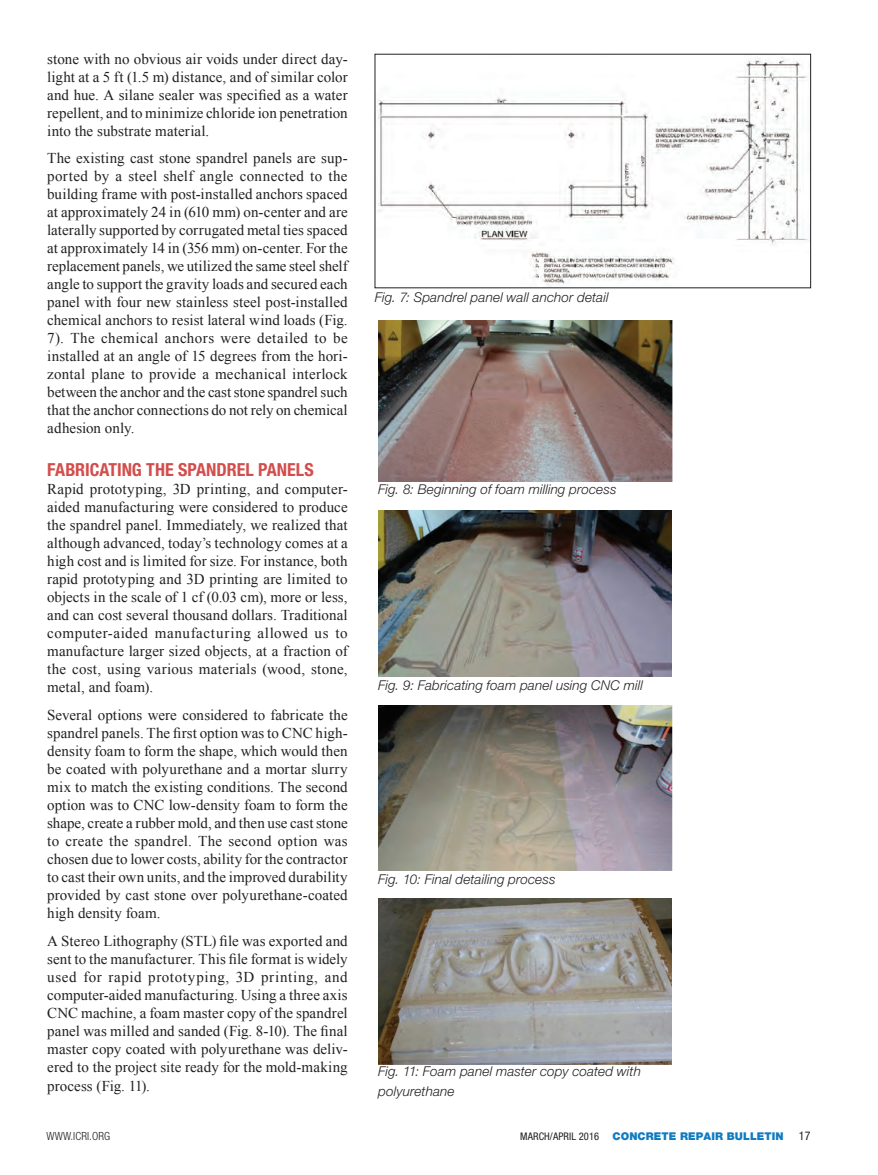
<style>
.page{position:relative;width:878px;height:1175px;background:#fff}
.page>*{position:absolute;margin:0;border:0;box-sizing:border-box;transform-origin:0 0}
.Body_text{font:700 condensed 18px "Helvetica Neue LT Std";color:#d24e4d}
.Body_text-2{font:15px/18px "Times New Roman";letter-spacing:.005em;color:#231f20;text-align:justify}
.Body_text-3{font:italic 300 13.5px/19.5px "Helvetica Neue LT Std";letter-spacing:.01em;color:#231f20}
.t1{font:condensed 12px "Helvetica Neue LT Std";color:#231f20}
.t2{font:300 condensed 11.25px "Helvetica Neue LT Std";letter-spacing:.01em;color:#231f20}
.t3{font:900 10.8px "Helvetica Neue LT Std";letter-spacing:.01em;color:#107bc1}
.s1{font-weight:400;font-stretch:condensed;font-size:10.5px;color:#231f20}
</style>
<div class="page">
<img style="left:377px;top:57px;width:431px;height:229px">
<img style="left:378px;top:320px;width:294px;height:161px">
<img style="left:378px;top:511px;width:293px;height:165px">
<img style="left:378px;top:705px;width:294px;height:166px">
<img style="left:378px;top:899px;width:293px;height:165px">
<p class="Body_text-2" style="left:47px;top:50px;width:302px">stone with no obvious air voids under direct day&shy;light at a 5 ft (1.5 m) distance, and of similar color and hue. A silane sealer was specified as a water repellent, and to minimize chloride ion penetration into the substrate material.</p>
<p class="Body_text-2" style="left:47px;top:149px;width:302px">The existing cast stone spandrel panels are sup&shy;ported by a steel shelf angle connected to the building frame with post-installed anchors spaced at approximately 24 in (610 mm) on-center and are laterally supported by corrugated metal ties spaced at approximately 14 in (356 mm) on-center. For the replacement panels, we utilized the same steel shelf angle to support the gravity loads and secured each panel with four new stainless steel post-installed chemical anchors to resist lateral wind loads (Fig.<br>7). The chemical anchors were detailed to be installed at an angle of 15 degrees from the hori&shy;zontal plane to provide a mechanical interlock between the anchor and the cast stone spandrel such that the anchor connections do not rely on chemical adhesion only.</p>
<p class="Body_text" style="left:47px;top:459px;width:268px">FABRICATING THE SPANDREL PANELS</p>
<p class="Body_text-2" style="left:47px;top:480px;width:302px">Rapid prototyping, 3D printing, and computer&shy;aided manufacturing were considered to produce the spandrel panel. Immediately, we realized that although advanced, today’s technology comes at a high cost and is limited for size. For instance, both rapid prototyping and 3D printing are limited to objects in the scale of 1 cf (0.03 cm), more or less, and can cost several thousand dollars. Traditional computer-aided manufacturing allowed us to manufacture larger sized objects, at a fraction of the cost, using various materials (wood, stone, metal, and foam).</p>
<p class="Body_text-2" style="left:47px;top:706px;width:302px">Several options were considered to fabricate the spandrel panels. The first option was to CNC high&shy;density foam to form the shape, which would then be coated with polyurethane and a mortar slurry mix to match the existing conditions. The second option was to CNC low-density foam to form the shape, create a rubber mold, and then use cast stone to create the spandrel. The second option was chosen due to lower costs, ability for the contractor to cast their own units, and the improved durability provided by cast stone over polyurethane-coated high density foam.</p>
<p class="Body_text-2" style="left:47px;top:932px;width:302px">A Stereo Lithography (STL) file was exported and sent to the manufacturer. This file format is widely used for rapid prototyping, 3D printing, and computer-aided manufacturing. Using a three axis CNC machine, a foam master copy of the spandrel panel was milled and sanded (Fig. 8-10). The final master copy coated with polyurethane was deliv&shy;ered to the project site ready for the mold-making process (Fig. 11).</p>
<p class="Body_text-3" style="left:375px;top:287px;width:235px">Fig. 7: Spandrel panel wall anchor detail</p>
<p class="Body_text-3" style="left:378px;top:479px;width:240px">Fig. 8: Beginning of foam milling process</p>
<p class="Body_text-3" style="left:378px;top:675px;width:266px">Fig. 9: Fabricating foam panel using CNC mill</p>
<p class="Body_text-3" style="left:378px;top:869px;width:179px">Fig. 10: Final detailing process</p>
<p class="Body_text-3" style="left:378px;top:1061px;width:264px">Fig. 11: Foam panel master copy coated with polyurethane</p>
<p class="t2" style="left:46px;top:1129px;width:65px">WWW.ICRI.ORG</p>
<p class="t3" style="left:520px;top:1130px;width:265px"><span class="s1">MARCH/APRIL 2016</span> CONCRETE REPAIR BULLETIN</p>
<p class="t1" style="left:798px;top:1129px;width:13px">17</p>
</div>
